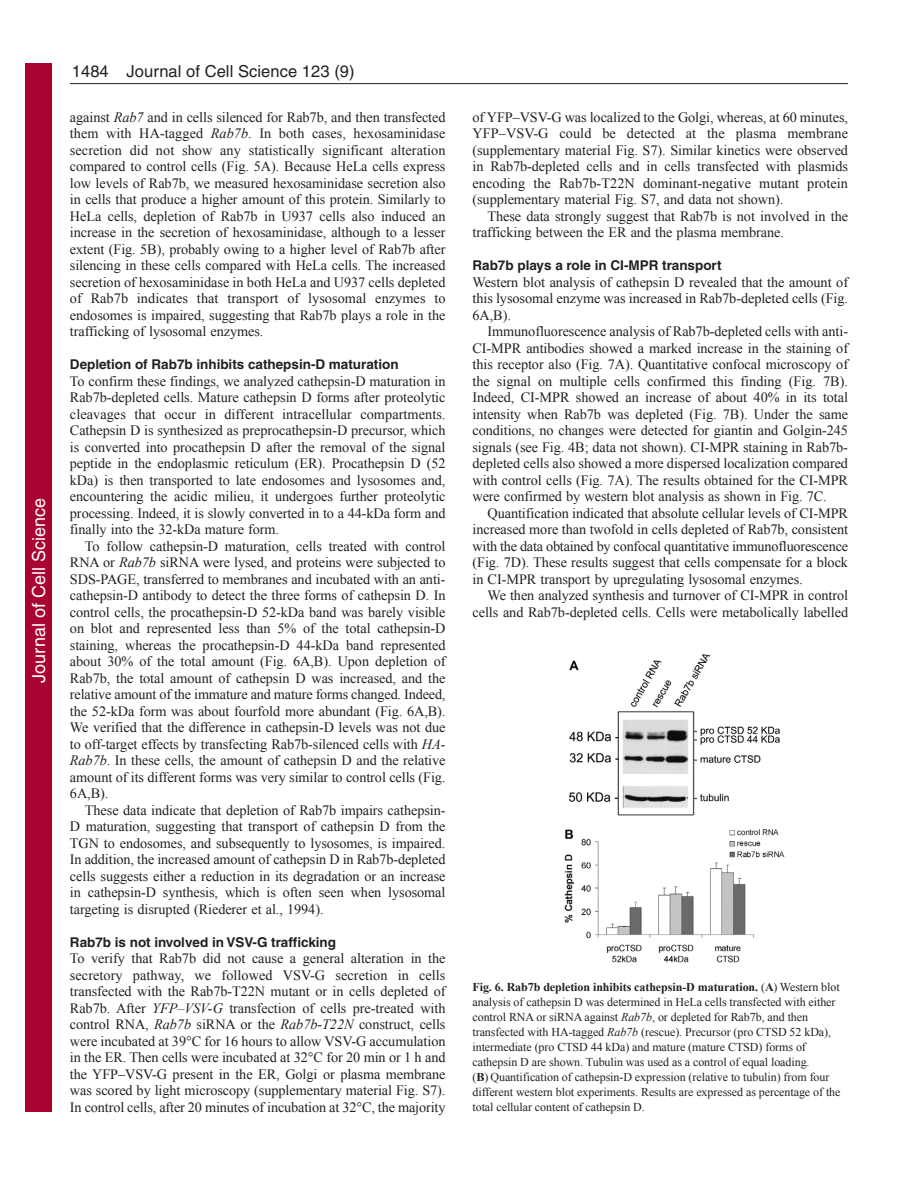
<style>
.page{position:relative;width:918px;height:1188px;background:#fff}
.page>*{position:absolute;margin:0;border:0;box-sizing:border-box;transform-origin:0 0}
.t1{font:18px "Helvetica";color:#fff}
.t2{font:16.5px "Helvetica";letter-spacing:.005em;color:#231f20}
.t3{font:14.25px/16.5px "Times New Roman";letter-spacing:-.005em;color:#231f20;text-align:justify}
.t4{font:700 13.5px "Helvetica";color:#231f20}
.t5{font:12px/15px "Times New Roman";letter-spacing:-.005em;color:#231f20}
.s1{font-style:italic}
.s2{font-weight:700}
</style>
<div class="page">
<hr style="left:70px;top:83px;width:778px;height:1px;background:#231f20">
<img style="left:564px;top:654px;width:221px;height:309px">
<div style="left:26px;top:64px;width:26px;height:1048px;background:#a90332"></div>
<p class="t1" style="left:28px;top:683px;width:186px;rotate:-90deg">Journal of Cell Science</p>
<p class="t2" style="left:72px;top:65px;width:284px">1484 Journal of Cell Science 123 (9)</p>
<p class="t3" style="left:70px;top:108px;width:377px">against <span class="s1">Rab7</span> and in cells silenced for Rab7b, and then transfected them with HA-tagged <span class="s1">Rab7b</span>. In both cases, hexosaminidase secretion did not show any statistically significant alteration compared to control cells (Fig. 5A). Because HeLa cells express low levels of Rab7b, we measured hexosaminidase secretion also in cells that produce a higher amount of this protein. Similarly to HeLa cells, depletion of Rab7b in U937 cells also induced an increase in the secretion of hexosaminidase, although to a lesser extent (Fig. 5B), probably owing to a higher level of Rab7b after silencing in these cells compared with HeLa cells. The increased secretion of hexosaminidase in both HeLa and U937 cells depleted of Rab7b indicates that transport of lysosomal enzymes to endosomes is impaired, suggesting that Rab7b plays a role in the trafficking of lysosomal enzymes.</p>
<p class="t4" style="left:70px;top:359px;width:330px">Depletion of Rab7b inhibits cathepsin-D maturation</p>
<p class="t3" style="left:70px;top:372px;width:377px">To confirm these findings, we analyzed cathepsin-D maturation in Rab7b-depleted cells. Mature cathepsin D forms after proteolytic cleavages that occur in different intracellular compartments.<br>Cathepsin D is synthesized as preprocathepsin-D precursor, which is converted into procathepsin D after the removal of the signal peptide in the endoplasmic reticulum (ER). Procathepsin D (52 kDa) is then transported to late endosomes and lysosomes and, encountering the acidic milieu, it undergoes further proteolytic processing. Indeed, it is slowly converted in to a 44-kDa form and finally into the 32-kDa mature form.</p>
<p class="t3" style="left:70px;top:537px;width:377px;text-indent:15px">To follow cathepsin-D maturation, cells treated with control RNA or <span class="s1">Rab7b</span> siRNA were lysed, and proteins were subjected to SDS-PAGE, transferred to membranes and incubated with an anti&shy;cathepsin-D antibody to detect the three forms of cathepsin D. In control cells, the procathepsin-D 52-kDa band was barely visible on blot and represented less than 5% of the total cathepsin-D staining, whereas the procathepsin-D 44-kDa band represented about 30% of the total amount (Fig. 6A,B). Upon depletion of Rab7b, the total amount of cathepsin D was increased, and the relative amount of the immature and mature forms changed. Indeed, the 52-kDa form was about fourfold more abundant (Fig. 6A,B).<br>We verified that the difference in cathepsin-D levels was not due to off-target effects by transfecting Rab7b-silenced cells with <span class="s1">HA-Rab7b</span>. In these cells, the amount of cathepsin D and the relative amount of its different forms was very similar to control cells (Fig.<br>6A,B).</p>
<p class="t3" style="left:70px;top:801px;width:377px;text-indent:15px">These data indicate that depletion of Rab7b impairs cathepsin-D maturation, suggesting that transport of cathepsin D from the TGN to endosomes, and subsequently to lysosomes, is impaired.<br>In addition, the increased amount of cathepsin D in Rab7b-depleted cells suggests either a reduction in its degradation or an increase in cathepsin-D synthesis, which is often seen when lysosomal targeting is disrupted (Riederer et al., 1994).</p>
<p class="t4" style="left:70px;top:937px;width:268px">Rab7b is not involved in VSV-G trafficking</p>
<p class="t3" style="left:70px;top:950px;width:377px">To verify that Rab7b did not cause a general alteration in the secretory pathway, we followed VSV-G secretion in cells transfected with the Rab7b-T22N mutant or in cells depleted of Rab7b. After <span class="s1">YFP–VSV-G</span> transfection of cells pre-treated with control RNA, <span class="s1">Rab7b</span> siRNA or the <span class="s1">Rab7b-T22N</span> construct, cells were incubated at 39°C for 16 hours to allow VSV-G accumulation in the ER. Then cells were incubated at 32°C for 20 min or 1 h and the YFP–VSV-G present in the ER, Golgi or plasma membrane was scored by light microscopy (supplementary material Fig. S7).<br>In control cells, after 20 minutes of incubation at 32°C, the majority</p>
<p class="t3" style="left:473px;top:108px;width:377px">of YFP–VSV-G was localized to the Golgi, whereas, at 60 minutes, YFP–VSV-G could be detected at the plasma membrane (supplementary material Fig. S7). Similar kinetics were observed in Rab7b-depleted cells and in cells transfected with plasmids encoding the Rab7b-T22N dominant-negative mutant protein (supplementary material Fig. S7, and data not shown).</p>
<p class="t3" style="left:473px;top:207px;width:377px;text-indent:15px">These data strongly suggest that Rab7b is not involved in the trafficking between the ER and the plasma membrane.</p>
<p class="t4" style="left:473px;top:260px;width:251px">Rab7b plays a role in CI-MPR transport</p>
<p class="t3" style="left:473px;top:273px;width:377px">Western blot analysis of cathepsin D revealed that the amount of this lysosomal enzyme was increased in Rab7b-depleted cells (Fig.<br>6A,B).</p>
<p class="t3" style="left:473px;top:323px;width:377px;text-indent:15px">Immunofluorescence analysis of Rab7b-depleted cells with anti-CI-MPR antibodies showed a marked increase in the staining of this receptor also (Fig. 7A). Quantitative confocal microscopy of the signal on multiple cells confirmed this finding (Fig. 7B).<br>Indeed, CI-MPR showed an increase of about 40% in its total intensity when Rab7b was depleted (Fig. 7B). Under the same conditions, no changes were detected for giantin and Golgin-245 signals (see Fig. 4B; data not shown). CI-MPR staining in Rab7b&shy;depleted cells also showed a more dispersed localization compared with control cells (Fig. 7A). The results obtained for the CI-MPR were confirmed by western blot analysis as shown in Fig. 7C.</p>
<p class="t3" style="left:473px;top:504px;width:377px;text-indent:15px">Quantification indicated that absolute cellular levels of CI-MPR increased more than twofold in cells depleted of Rab7b, consistent with the data obtained by confocal quantitative immunofluorescence (Fig. 7D). These results suggest that cells compensate for a block in CI-MPR transport by upregulating lysosomal enzymes.</p>
<p class="t3" style="left:473px;top:587px;width:377px;text-align:right">We then analyzed synthesis and turnover of CI-MPR in control cells and Rab7b-depleted cells. Cells were metabolically labelled</p>
<p class="t5" style="left:472px;top:979px;width:370px"><span class="s2">Fig. 6. Rab7b depletion inhibits cathepsin-D maturation.</span> (<span class="s2">A</span>) Western blot analysis of cathepsin D was determined in HeLa cells transfected with either control RNA or siRNA against <span class="s1">Rab7b</span>, or depleted for Rab7b, and then transfected with HA-tagged <span class="s1">Rab7b</span> (rescue). Precursor (pro CTSD 52 kDa), intermediate (pro CTSD 44 kDa) and mature (mature CTSD) forms of cathepsin D are shown. Tubulin was used as a control of equal loading.<br>(<span class="s2">B</span>) Quantification of cathepsin-D expression (relative to tubulin) from four different western blot experiments. Results are expressed as percentage of the total cellular content of cathepsin D.</p>
</div>
